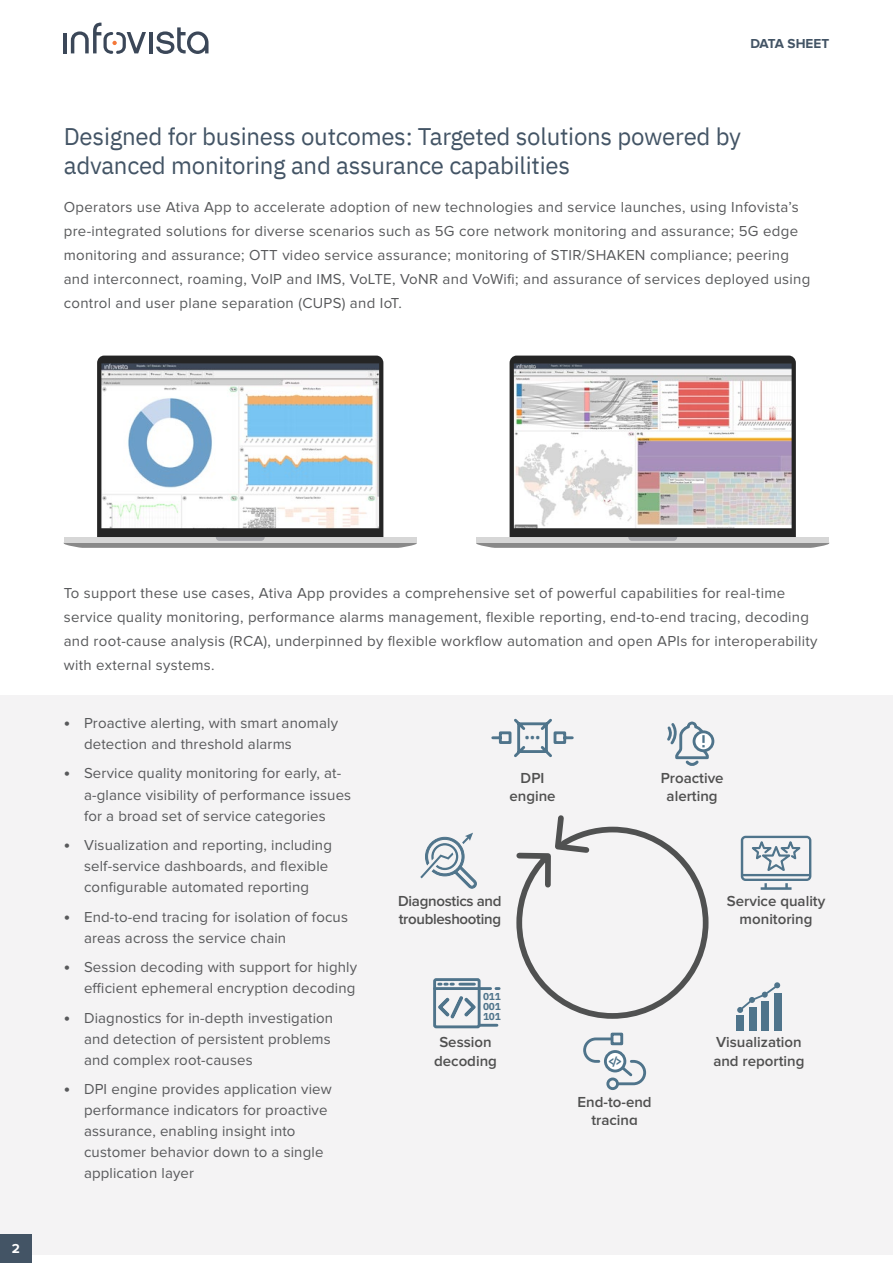
<style>
.page{position:relative;width:893px;height:1263px;background:#fff}
.page>*{position:absolute;margin:0;border:0;box-sizing:border-box;transform-origin:0 0}
.t1{font:27.15px "IBM Plex Sans";color:#4f748b}
.t2{font:24px/28.5px "IBM Plex Sans";letter-spacing:-.01em;color:#435465}
.t3{font:15px/21px "Proxima Nova";letter-spacing:.02em;color:#58595b}
.t4{font:600 15px/18px "Proxima Nova";color:#505050;text-align:center}
.t5{font:600 15px/18px "Proxima Nova";letter-spacing:-.02em;color:#505050}
.t6{font:700 13.5px "Proxima Nova";color:#435465}
.t7{font:700 13.5px "Proxima Nova";color:#fff}
.t8{font:700 11.4px "IBM Plex Sans";color:#4f748b}
.t9{font:700 10.05px/10.1px "IBM Plex Sans";letter-spacing:-.02em;color:#4f748b;text-align:justify}
.s1{font-weight:700;font-size:18px}
</style>
<div class="page">
<div style="left:0;top:695px;width:893px;height:559px;background:#f4f3f4"></div>
<svg style="left:64px;top:537px;width:353px;height:11px;background:#b4b4b4"></svg>
<svg style="left:97px;top:356px;width:286px;height:181px"></svg>
<svg style="left:476px;top:537px;width:353px;height:11px;background:#b4b4b4"></svg>
<svg style="left:510px;top:356px;width:286px;height:181px"></svg>
<svg style="left:420px;top:833px;width:57px;height:56px"></svg>
<svg style="left:516px;top:815px;width:193px;height:204px"></svg>
<div style="left:693px;top:730px;width:21px;height:22px;border:3px solid #4f748b;border-radius:50%"></div>
<svg style="left:667px;top:721px;width:43px;height:44px"></svg>
<svg style="left:741px;top:836px;width:70px;height:54px"></svg>
<div style="left:736px;top:1015px;width:8px;height:16px;background:#4f748b"></div>
<div style="left:749px;top:1007px;width:8px;height:24px;background:#4f748b"></div>
<div style="left:761px;top:1001px;width:8px;height:30px;background:#4f748b"></div>
<div style="left:774px;top:993px;width:8px;height:38px;background:#4f748b"></div>
<svg style="left:737px;top:982px;width:43px;height:31px"></svg>
<div style="left:433px;top:978px;width:48px;height:50px;border:3px solid #4f748b;border-radius:2px"></div>
<hr style="left:435px;top:987px;width:56px;height:3px;background:#4f748b">
<svg style="left:460px;top:983px;width:14px;height:2px"></svg>
<svg style="left:439px;top:983px;width:14px;height:2px"></svg>
<svg style="left:435px;top:994px;width:43px;height:27px"></svg>
<hr style="left:479px;top:1024px;width:18px;height:3px;background:#4f748b">
<div style="left:611px;top:1033px;width:12px;height:12px;border:3px solid #4f748b"></div>
<div style="left:606px;top:1077px;width:13px;height:13px;border:3px solid #4f748b;border-radius:50%"></div>
<svg style="left:583px;top:1036px;width:64px;height:51px"></svg>
<svg style="left:491px;top:718px;width:83px;height:40px"></svg>
<div style="left:0;top:1234px;width:32px;height:29px;background:#435465"></div>
<hr style="left:64px;top:33px;width:3px;height:20px;background:#3b4758">
<hr style="left:149px;top:32px;width:4px;height:21px;background:#3b4758">
<svg style="left:156px;top:27px;width:52px;height:27px"></svg>
<svg style="left:71px;top:22px;width:75px;height:32px"></svg>
<p class="t6" style="left:750px;top:36px;width:80px">DATA SHEET</p>
<h2 class="t2" style="left:64px;top:120px;width:679px">Designed for business outcomes: Targeted solutions powered by advanced monitoring and assurance capabilities</h2>
<p class="t3" style="left:64px;top:195px;width:748px;line-height:24px">Operators use Ativa App to accelerate adoption of new technologies and service launches, using Infovista’s pre-integrated solutions for diverse scenarios such as 5G core network monitoring and assurance; 5G edge monitoring and assurance; OTT video service assurance; monitoring of STIR/SHAKEN compliance; peering and interconnect, roaming, VoIP and IMS, VoLTE, VoNR and VoWifi; and assurance of services deployed using control and user plane separation (CUPS) and IoT.</p>
<p class="t7" style="left:12px;top:1240px;width:10px">2</p>
<p class="t3" style="left:64px;top:581px;width:755px;line-height:24px">To support these use cases, Ativa App provides a comprehensive set of powerful capabilities for real-time service quality monitoring, performance alarms management, flexible reporting, end-to-end tracing, decoding and root-cause analysis (RCA), underpinned by flexible workflow automation and open APIs for interoperability with external systems.</p>
<p class="t3" style="left:84px;top:713px;width:255px;text-indent:-20px"><span class="s1">•</span> Proactive alerting, with smart anomaly detection and threshold alarms</p>
<p class="t3" style="left:84px;top:763px;width:269px;text-indent:-20px"><span class="s1">•</span> Service quality monitoring for early, at&shy;a-glance visibility of performance issues for a broad set of service categories</p>
<p class="t3" style="left:84px;top:835px;width:249px;text-indent:-20px"><span class="s1">•</span> Visualization and reporting, including self-service dashboards, and flexible configurable automated reporting</p>
<p class="t3" style="left:84px;top:906px;width:265px;text-indent:-20px"><span class="s1">•</span> End-to-end tracing for isolation of focus areas across the service chain</p>
<p class="t3" style="left:64px;top:957px;width:295px;text-align:right"><span class="s1">•</span> Session decoding with support for highly efficient ephemeral encryption decoding</p>
<p class="t3" style="left:84px;top:1007px;width:251px;text-indent:-20px"><span class="s1">•</span> Diagnostics for in-depth investigation and detection of persistent problems and complex root-causes</p>
<p class="t3" style="left:84px;top:1079px;width:249px;text-indent:-20px"><span class="s1">•</span> DPI engine provides application view performance indicators for proactive assurance, enabling insight into customer behavior down to a single application layer</p>
<h1 class="t1" style="left:523px;top:709px;width:20px">...</h1>
<p class="t4" style="left:509px;top:769px;width:48px">DPI engine</p>
<p class="t4" style="left:661px;top:769px;width:64px">Proactive alerting</p>
<p class="t5" style="left:398px;top:892px;width:105px">Diagnostics and troubleshooting</p>
<p class="t4" style="left:727px;top:892px;width:100px">Service quality monitoring</p>
<p class="t9" style="left:483px;top:991px;width:19px">011<br>001<br>101</p>
<p class="t4" style="left:434px;top:1034px;width:64px">Session decoding</p>
<p class="t4" style="left:713px;top:1034px;width:93px;text-align:left">Visualization and reporting</p>
<p class="t8" style="left:608px;top:1051px;width:16px">&lt;/&gt;</p>
<p class="t4" style="left:578px;top:1093px;width:76px">End-to-end tracing</p>
</div>
